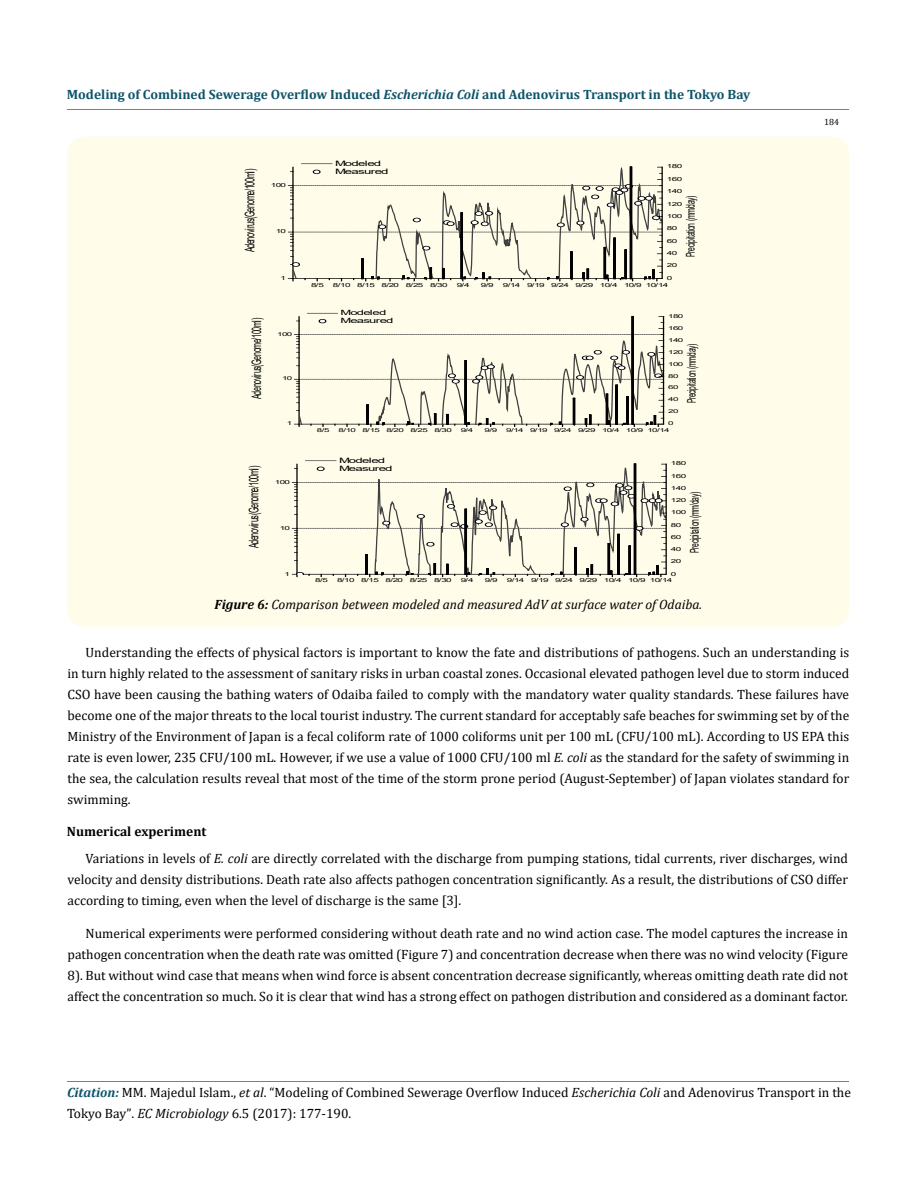
<style>
.page{position:relative;width:917px;height:1190px;background:#fff}
.page>*{position:absolute;margin:0;border:0;box-sizing:border-box;transform-origin:0 0}
.t1{font:13.5px/21px "Cambria";color:#000}
.t2{font:700 13.5px "Cambria";color:#0e546a}
.t3{font:italic 13.5px "Cambria";color:#000}
.t4{font:13.2px "Arial";letter-spacing:-.055em;color:#000;scale:.56 1}
.t5{font:13.05px "Arial";letter-spacing:-.055em;color:#000;scale:.55 1}
.t6{font:12.15px "Arial";letter-spacing:-.06em;color:#000;scale:.56 1}
.t7{font:12px "Arial";letter-spacing:-.06em;color:#000;scale:.55 1}
.t8{font:9px "Cambria";color:#000}
.t9{font:7.5px/8.1px "Arial";letter-spacing:-.055em;color:#000;scale:1.78 1}
.t10{font:7.35px/8.1px "Arial";letter-spacing:-.055em;color:#000;scale:1.79 1}
.t11{font:7.2px/7.9px "Arial";letter-spacing:-.055em;color:#000;scale:1.81 1}
.t12{font:5.55px "Arial";letter-spacing:-.065em;color:#000;scale:1.78 1}
.t13{font:5.55px "Arial";letter-spacing:-.065em;color:#000;scale:1.79 1}
.t14{font:5.4px "Arial";letter-spacing:-.065em;color:#000;scale:1.81 1}
.s1{font-style:italic}
.s2{font-weight:700}
.s3{font-weight:700;font-style:italic;color:#0e546a}
.s4{font-size:13.35px}
</style>
<div class="page">
<hr style="left:68px;top:109px;width:781px;height:1px;background:#e05d1a">
<hr style="left:68px;top:1081px;width:781px;height:1px;background:#e05d1a">
<div style="left:67px;top:136px;width:782px;height:491px;background:#fffde9;border-radius:18px"></div>
<div style="left:630px;top:166px;width:2px;height:113px;border:2px solid #000"></div>
<hr style="left:302px;top:163px;width:30px;height:1px;background:#404040">
<svg style="left:288px;top:167px;width:374px;height:114px"></svg>
<hr style="left:661px;top:167px;width:1px;height:111px;background:#000">
<svg style="left:295px;top:313px;width:368px;height:113px"></svg>
<hr style="left:663px;top:316px;width:1px;height:108px;background:#000">
<div style="left:634px;top:463px;width:2px;height:112px;border:2px solid #000"></div>
<hr style="left:306px;top:460px;width:30px;height:1px;background:#404040">
<svg style="left:292px;top:464px;width:374px;height:112px"></svg>
<hr style="left:665px;top:464px;width:1px;height:110px;background:#000">
<p class="t2" style="left:67px;top:85px;width:685px">Modeling of Combined Sewerage Overflow Induced <span class="s1">Escherichia Coli</span> and Adenovirus Transport in the Tokyo Bay</p>
<p class="t4" style="left:241px;top:252px;width:151px;rotate:-90deg">Adenovirus(Genome/100ml)</p>
<p class="t12" style="left:271px;top:181px;width:10px">100</p>
<p class="t12" style="left:276px;top:227px;width:7px">10</p>
<p class="t12" style="left:280px;top:274px;width:5px">1</p>
<p class="t5" style="left:247px;top:399px;width:148px;rotate:-90deg">Adenovirus(Genome/100ml)</p>
<p class="t14" style="left:277px;top:330px;width:10px">100</p>
<p class="t14" style="left:282px;top:375px;width:7px">10</p>
<p class="t14" style="left:287px;top:420px;width:4px">1</p>
<p class="t4" style="left:245px;top:548px;width:149px;rotate:-90deg">Adenovirus(Genome/100ml)</p>
<p class="t13" style="left:275px;top:478px;width:10px">100</p>
<p class="t13" style="left:280px;top:524px;width:7px">10</p>
<p class="t13" style="left:284px;top:569px;width:5px">1</p>
<p class="t9" style="left:335px;top:159px;width:32px">Modeled<br>Measured</p>
<p class="t12" style="left:667px;top:163px;width:10px">180</p>
<p class="t12" style="left:667px;top:175px;width:10px">160</p>
<p class="t12" style="left:667px;top:187px;width:10px">140</p>
<p class="t6" style="left:682px;top:257px;width:111px;rotate:-90deg">Precipitation (mm/day)</p>
<p class="t12" style="left:667px;top:200px;width:10px">120</p>
<p class="t12" style="left:667px;top:212px;width:10px">100</p>
<p class="t12" style="left:667px;top:224px;width:7px">80</p>
<p class="t12" style="left:667px;top:237px;width:7px">60</p>
<p class="t12" style="left:667px;top:249px;width:7px">40</p>
<p class="t12" style="left:667px;top:262px;width:7px">20</p>
<p class="t12" style="left:667px;top:274px;width:5px">0</p>
<p class="t12" style="left:311px;top:281px;width:9px">8/5</p>
<p class="t12" style="left:333px;top:281px;width:66px">8/10 8/15 8/20 8/25 8/30</p>
<p class="t12" style="left:456px;top:281px;width:9px">9/4</p>
<p class="t12" style="left:481px;top:281px;width:9px">9/9</p>
<p class="t12" style="left:503px;top:281px;width:94px">9/14 9/19 9/24 9/29 10/4 10/9 10/14</p>
<p class="t11" style="left:340px;top:309px;width:31px">Modeled<br>Measured</p>
<p class="t14" style="left:668px;top:312px;width:10px">180</p>
<p class="t14" style="left:668px;top:324px;width:10px">160</p>
<p class="t14" style="left:668px;top:336px;width:10px">140</p>
<p class="t7" style="left:683px;top:403px;width:109px;rotate:-90deg">Precipitation (mm/day)</p>
<p class="t14" style="left:668px;top:348px;width:10px">120</p>
<p class="t14" style="left:668px;top:360px;width:10px">100</p>
<p class="t14" style="left:668px;top:372px;width:7px">80</p>
<p class="t14" style="left:668px;top:384px;width:7px">60</p>
<p class="t14" style="left:668px;top:396px;width:7px">40</p>
<p class="t14" style="left:668px;top:408px;width:7px">20</p>
<p class="t14" style="left:668px;top:420px;width:4px">0</p>
<p class="t14" style="left:317px;top:426px;width:8px">8/5</p>
<p class="t14" style="left:338px;top:426px;width:64px">8/10 8/15 8/20 8/25 8/30</p>
<p class="t14" style="left:460px;top:426px;width:8px">9/4</p>
<p class="t14" style="left:484px;top:426px;width:8px">9/9</p>
<p class="t14" style="left:506px;top:426px;width:92px">9/14 9/19 9/24 9/29 10/4 10/9 10/14</p>
<p class="t10" style="left:339px;top:456px;width:31px">Modeled<br>Measured</p>
<p class="t13" style="left:671px;top:459px;width:10px">180</p>
<p class="t13" style="left:671px;top:472px;width:10px">160</p>
<p class="t13" style="left:671px;top:484px;width:10px">140</p>
<p class="t6" style="left:686px;top:553px;width:110px;rotate:-90deg">Precipitation (mm/day)</p>
<p class="t13" style="left:671px;top:496px;width:10px">120</p>
<p class="t13" style="left:671px;top:508px;width:10px">100</p>
<p class="t13" style="left:671px;top:521px;width:7px">80</p>
<p class="t13" style="left:671px;top:533px;width:7px">60</p>
<p class="t13" style="left:671px;top:545px;width:7px">40</p>
<p class="t13" style="left:671px;top:557px;width:7px">20</p>
<p class="t13" style="left:671px;top:569px;width:5px">0</p>
<p class="t13" style="left:315px;top:576px;width:9px">8/5</p>
<p class="t13" style="left:337px;top:576px;width:66px">8/10 8/15 8/20 8/25 8/30</p>
<p class="t13" style="left:460px;top:576px;width:9px">9/4</p>
<p class="t13" style="left:485px;top:576px;width:9px">9/9</p>
<p class="t13" style="left:507px;top:576px;width:94px">9/14 9/19 9/24 9/29 10/4 10/9 10/14</p>
<p class="t8" style="left:824px;top:117px;width:16px">184</p>
<p class="t3" style="left:214px;top:595px;width:489px"><span class="s2">Figure 6:</span> Comparison between modeled and measured AdV at surface water of Odaiba.</p>
<p class="t1" style="left:68px;top:641px;width:783px;text-align:justify;text-indent:18px">Understanding the effects of physical factors is important to know the fate and distributions of pathogens. Such an understanding is in turn highly related to the assessment of sanitary risks in urban coastal zones. Occasional elevated pathogen level due to storm induced CSO have been causing the bathing waters of Odaiba failed to comply with the mandatory water quality standards. These failures have become one of the major threats to the local tourist industry. The current standard for acceptably safe beaches for swimming set by of the Ministry of the Environment of Japan is a fecal coliform rate of 1000 coliforms unit per 100 mL (CFU/100 mL). According to US EPA this rate is even lower, 235 CFU/100 mL. However, if we use a value of 1000 CFU/100 ml <span class="s1">E. coli</span> as the standard for the safety of swimming in the sea, the calculation results reveal that most of the time of the storm prone period (August-September) of Japan violates standard for swimming.</p>
<p class="t1" style="left:86px;top:817px;width:764px;line-height:27.5px;text-indent:-19px"><span class="s2">Numerical experiment<br></span>Variations in levels of <span class="s1">E. coli</span> are directly correlated with the discharge from pumping stations, tidal currents, river discharges, wind</p>
<p class="t1" style="left:68px;top:869px;width:782px">velocity and density distributions. Death rate also affects pathogen concentration significantly. As a result, the distributions of CSO differ according to timing, even when the level of discharge is the same [3].</p>
<p class="t1" style="left:68px;top:922px;width:782px;text-align:justify;text-indent:18px">Numerical experiments were performed considering without death rate and no wind action case. The model captures the increase in pathogen concentration when the death rate was omitted (Figure 7) and concentration decrease when there was no wind velocity (Figure 8). But without wind case that means when wind force is absent concentration decrease significantly, whereas omitting death rate did not affect the concentration so much. So it is clear that wind has a strong effect on pathogen distribution and considered as a dominant factor.</p>
<p class="t1" style="left:67px;top:1081px;width:785px"><span class="s3">Citation:</span> MM. Majedul Islam., <span class="s1">et al</span>. “Modeling of Combined Sewerage Overflow Induced <span class="s1">Escherichia Coli</span> and Adenovirus Transport in the<br>Tokyo Bay”<span class="s4">.</span> <span class="s1">EC Microbiology</span> <span class="s4">6</span>.5 (2017): 177-190.</p>
</div>
